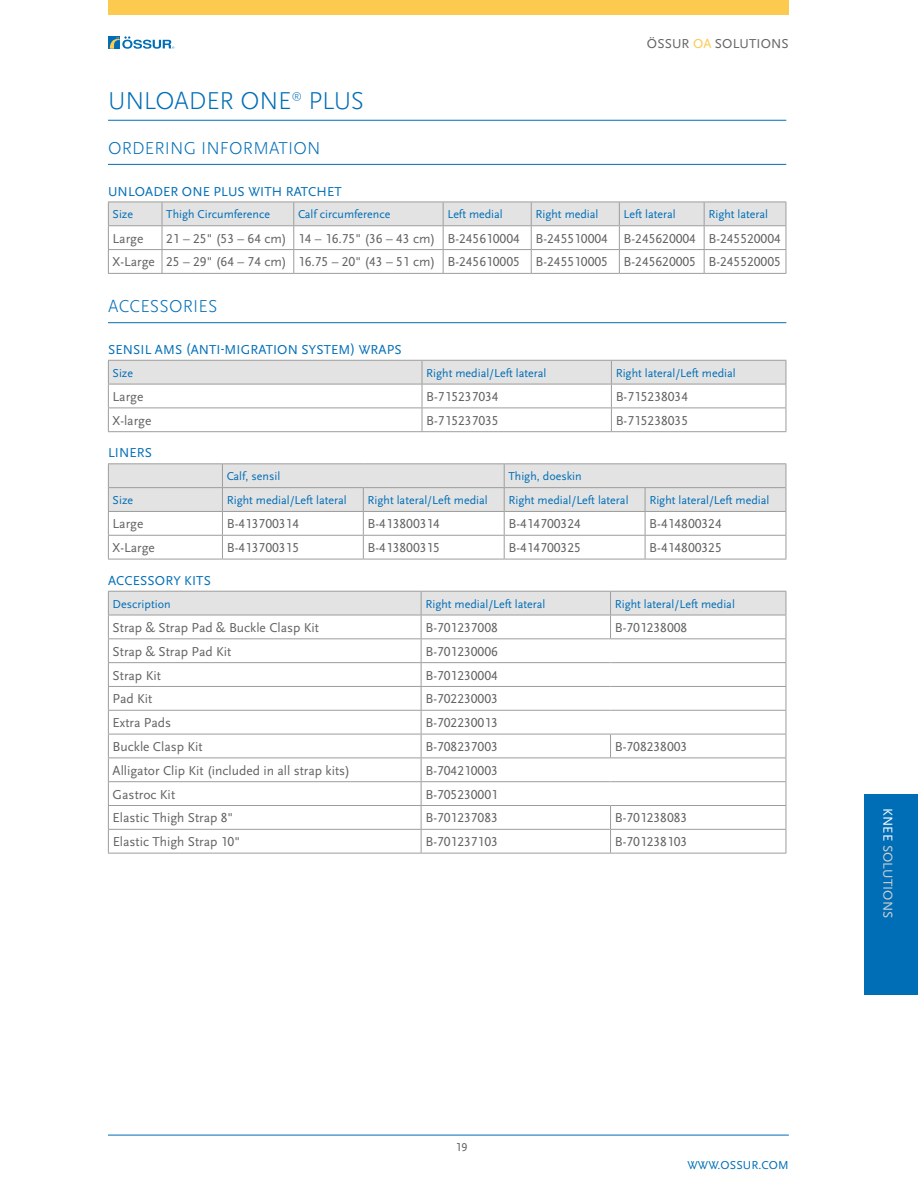
<style>
.page{position:relative;width:918px;height:1188px;background:#fff}
.page>*{position:absolute;margin:0;border:0;box-sizing:border-box;transform-origin:0 0}
.t1{font:300 25.5px "Scala Sans OT";letter-spacing:-.015em;color:#006eb7}
.t2{font:300 18px "Scala Sans OT";letter-spacing:.01em;color:#006eb7}
.t3{font:13.5px/23.9px "Scala Sans OT";color:#646363;text-align:right}
.t4{font:13.5px "Scala Sans OT";letter-spacing:.01em;color:#006eb7}
.t5{font:13.5px "Scala Sans OT";letter-spacing:.01em;color:#d0d0d0}
.t6{font:12px "Scala Sans OT";color:#006eb7}
.t7{font:12px "Scala Sans OT";color:#646363}
.t8{font:300 10.5px "Scala Sans OT";color:#006eb7}
.s1{color:#fdca50}
.s2{color:#fff}
</style>
<div class="page">
<hr style="left:108px;top:1135px;width:681px;height:1px;background:#006eb7">
<svg style="left:108px;top:36px;width:12px;height:13px"></svg>
<svg style="left:110px;top:36px;width:64px;height:13px"></svg>
<div style="left:108px;top:0;width:681px;height:15px;background:#fdca50"></div>
<div style="left:864px;top:795px;width:54px;height:200px;background:#006eb7"></div>
<hr style="left:108px;top:120px;width:678px;height:1px;background:#006eb7">
<hr style="left:108px;top:164px;width:678px;height:1px;background:#006eb7">
<hr style="left:108px;top:322px;width:678px;height:1px;background:#006eb7">
<hr style="left:108px;top:273px;width:54px;height:1px;background:#9d9d9c">
<hr style="left:162px;top:273px;width:132px;height:1px;background:#9d9d9c">
<hr style="left:294px;top:273px;width:149px;height:1px;background:#9d9d9c">
<hr style="left:443px;top:273px;width:88px;height:1px;background:#9d9d9c">
<hr style="left:531px;top:273px;width:88px;height:1px;background:#9d9d9c">
<hr style="left:619px;top:273px;width:85px;height:1px;background:#9d9d9c">
<hr style="left:704px;top:273px;width:82px;height:1px;background:#9d9d9c">
<svg style="left:108px;top:202px;width:679px;height:71px"></svg>
<hr style="left:108px;top:202px;width:54px;height:1px;background:#9d9d9c">
<hr style="left:162px;top:202px;width:132px;height:1px;background:#9d9d9c">
<hr style="left:294px;top:202px;width:149px;height:1px;background:#9d9d9c">
<hr style="left:443px;top:202px;width:88px;height:1px;background:#9d9d9c">
<hr style="left:531px;top:202px;width:88px;height:1px;background:#9d9d9c">
<hr style="left:619px;top:202px;width:85px;height:1px;background:#9d9d9c">
<hr style="left:704px;top:202px;width:82px;height:1px;background:#9d9d9c">
<hr style="left:108px;top:225px;width:54px;height:1px;background:#9d9d9c">
<hr style="left:162px;top:225px;width:132px;height:1px;background:#9d9d9c">
<hr style="left:294px;top:225px;width:149px;height:1px;background:#9d9d9c">
<hr style="left:443px;top:225px;width:88px;height:1px;background:#9d9d9c">
<hr style="left:531px;top:225px;width:88px;height:1px;background:#9d9d9c">
<hr style="left:619px;top:225px;width:85px;height:1px;background:#9d9d9c">
<hr style="left:704px;top:225px;width:82px;height:1px;background:#9d9d9c">
<hr style="left:108px;top:431px;width:314px;height:1px;background:#9d9d9c">
<hr style="left:422px;top:431px;width:189px;height:1px;background:#9d9d9c">
<hr style="left:611px;top:431px;width:175px;height:1px;background:#9d9d9c">
<svg style="left:108px;top:360px;width:679px;height:71px"></svg>
<hr style="left:422px;top:360px;width:189px;height:1px;background:#9d9d9c">
<hr style="left:611px;top:360px;width:175px;height:1px;background:#9d9d9c">
<hr style="left:422px;top:384px;width:189px;height:1px;background:#9d9d9c">
<hr style="left:611px;top:384px;width:175px;height:1px;background:#9d9d9c">
<hr style="left:108px;top:559px;width:114px;height:1px;background:#9d9d9c">
<hr style="left:222px;top:559px;width:141px;height:1px;background:#9d9d9c">
<hr style="left:363px;top:559px;width:141px;height:1px;background:#9d9d9c">
<hr style="left:504px;top:559px;width:141px;height:1px;background:#9d9d9c">
<hr style="left:645px;top:559px;width:141px;height:1px;background:#9d9d9c">
<hr style="left:108px;top:463px;width:114px;height:1px;background:#9d9d9c">
<hr style="left:222px;top:463px;width:141px;height:1px;background:#9d9d9c">
<hr style="left:363px;top:463px;width:141px;height:1px;background:#9d9d9c">
<hr style="left:504px;top:463px;width:141px;height:1px;background:#9d9d9c">
<hr style="left:645px;top:463px;width:141px;height:1px;background:#9d9d9c">
<svg style="left:108px;top:464px;width:679px;height:95px"></svg>
<hr style="left:109px;top:487px;width:113px;height:1px;background:#9d9d9c">
<hr style="left:222px;top:487px;width:141px;height:1px;background:#9d9d9c">
<hr style="left:363px;top:487px;width:141px;height:1px;background:#9d9d9c">
<hr style="left:504px;top:487px;width:141px;height:1px;background:#9d9d9c">
<hr style="left:645px;top:487px;width:141px;height:1px;background:#9d9d9c">
<hr style="left:108px;top:511px;width:114px;height:1px;background:#9d9d9c">
<hr style="left:222px;top:511px;width:141px;height:1px;background:#9d9d9c">
<hr style="left:363px;top:511px;width:141px;height:1px;background:#9d9d9c">
<hr style="left:504px;top:511px;width:141px;height:1px;background:#9d9d9c">
<hr style="left:645px;top:511px;width:141px;height:1px;background:#9d9d9c">
<hr style="left:108px;top:853px;width:313px;height:1px;background:#9d9d9c">
<hr style="left:421px;top:853px;width:190px;height:1px;background:#9d9d9c">
<hr style="left:611px;top:853px;width:175px;height:1px;background:#9d9d9c">
<svg style="left:108px;top:591px;width:679px;height:262px"></svg>
<hr style="left:108px;top:615px;width:313px;height:1px;background:#9d9d9c">
<hr style="left:421px;top:615px;width:190px;height:1px;background:#9d9d9c">
<hr style="left:611px;top:615px;width:175px;height:1px;background:#9d9d9c">
<p class="t3" style="left:647px;top:31px;width:143px">ÖSSUR <span class="s1">OA</span> SOLUTIONS</p>
<h1 class="t1" style="left:108px;top:87px;width:185px">UNLOADER ONE</h1>
<p class="t8" style="left:292px;top:90px;width:12px">®</p>
<h1 class="t1" style="left:308px;top:87px;width:57px">PLUS</h1>
<h2 class="t2" style="left:108px;top:138px;width:214px">ORDERING INFORMATION</h2>
<p class="t4" style="left:108px;top:184px;width:235px">UNLOADER ONE PLUS WITH RATCHET</p>
<p class="t6" style="left:113px;top:208px;width:22px">Size</p>
<p class="t6" style="left:166px;top:208px;width:105px">Thigh Circumference</p>
<p class="t6" style="left:298px;top:208px;width:94px">Calf circumference</p>
<p class="t6" style="left:447px;top:208px;width:57px">Left medial</p>
<p class="t6" style="left:536px;top:208px;width:64px">Right medial</p>
<p class="t6" style="left:624px;top:208px;width:54px">Left lateral</p>
<p class="t6" style="left:708px;top:208px;width:61px">Right lateral</p>
<p class="t3" style="left:113px;top:227px;width:32px">Large</p>
<p class="t3" style="left:113px;top:227px;width:670px">21 – 25" (53 – 64 cm) 14 – 16.75" (36 – 43 cm) B-245610004 B-245510004 B-245620004 B-245520004<br>X-Large 25 – 29" (64 – 74 cm) 16.75 – 20" (43 – 51 cm) B-245610005 B-245510005 B-245620005 B-245520005</p>
<h2 class="t2" style="left:108px;top:296px;width:111px">ACCESSORIES</h2>
<p class="t4" style="left:108px;top:342px;width:295px">SENSIL AMS (ANTI-MIGRATION SYSTEM) WRAPS</p>
<p class="t6" style="left:113px;top:366px;width:22px">Size</p>
<p class="t6" style="left:426px;top:366px;width:122px">Right medial/Left lateral</p>
<p class="t6" style="left:616px;top:366px;width:122px">Right lateral/Left medial</p>
<p class="t3" style="left:113px;top:385px;width:32px">Large</p>
<p class="t3" style="left:426px;top:385px;width:74px">B-715237034</p>
<p class="t3" style="left:616px;top:385px;width:74px">B-715238034</p>
<p class="t3" style="left:113px;top:409px;width:40px">X-large</p>
<p class="t3" style="left:426px;top:409px;width:74px">B-715237035</p>
<p class="t3" style="left:616px;top:409px;width:74px">B-715238035</p>
<p class="t4" style="left:108px;top:446px;width:46px">LINERS</p>
<p class="t6" style="left:227px;top:470px;width:55px">Calf, sensil</p>
<p class="t6" style="left:508px;top:470px;width:75px">Thigh, doeskin</p>
<p class="t6" style="left:113px;top:494px;width:22px">Size</p>
<p class="t6" style="left:227px;top:494px;width:122px">Right medial/Left lateral</p>
<p class="t6" style="left:368px;top:494px;width:122px">Right lateral/Left medial</p>
<p class="t6" style="left:508px;top:494px;width:122px">Right medial/Left lateral</p>
<p class="t6" style="left:649px;top:494px;width:122px">Right lateral/Left medial</p>
<p class="t3" style="left:113px;top:512px;width:32px">Large</p>
<p class="t3" style="left:227px;top:512px;width:74px">B-413700314</p>
<p class="t3" style="left:368px;top:512px;width:74px">B-413800314</p>
<p class="t3" style="left:508px;top:512px;width:74px">B-414700324</p>
<p class="t3" style="left:649px;top:512px;width:74px">B-414800324</p>
<p class="t3" style="left:113px;top:536px;width:44px">X-Large</p>
<p class="t3" style="left:227px;top:536px;width:74px">B-413700315</p>
<p class="t3" style="left:368px;top:536px;width:74px">B-413800315</p>
<p class="t3" style="left:508px;top:536px;width:74px">B-414700325</p>
<p class="t3" style="left:649px;top:536px;width:74px">B-414800325</p>
<p class="t4" style="left:108px;top:573px;width:104px">ACCESSORY KITS</p>
<p class="t6" style="left:113px;top:597px;width:59px">Description</p>
<p class="t6" style="left:425px;top:597px;width:122px">Right medial/Left lateral</p>
<p class="t6" style="left:615px;top:597px;width:122px">Right lateral/Left medial</p>
<p class="t3" style="left:113px;top:616px;width:208px">Strap &amp; Strap Pad &amp; Buckle Clasp Kit</p>
<p class="t3" style="left:425px;top:616px;width:74px">B-701237008</p>
<p class="t3" style="left:615px;top:616px;width:74px">B-701238008</p>
<p class="t3" style="left:113px;top:640px;width:120px">Strap &amp; Strap Pad Kit</p>
<p class="t3" style="left:425px;top:640px;width:74px">B-701230006</p>
<p class="t3" style="left:113px;top:663px;width:50px">Strap Kit</p>
<p class="t3" style="left:425px;top:663px;width:74px">B-701230004</p>
<p class="t3" style="left:113px;top:687px;width:41px">Pad Kit</p>
<p class="t3" style="left:425px;top:687px;width:74px">B-702230003</p>
<p class="t3" style="left:113px;top:711px;width:60px">Extra Pads</p>
<p class="t3" style="left:425px;top:711px;width:74px">B-702230013</p>
<p class="t3" style="left:113px;top:735px;width:92px">Buckle Clasp Kit</p>
<p class="t3" style="left:425px;top:735px;width:74px">B-708237003</p>
<p class="t3" style="left:615px;top:735px;width:74px">B-708238003</p>
<p class="t3" style="left:113px;top:759px;width:239px">Alligator Clip Kit (included in all strap kits)</p>
<p class="t3" style="left:425px;top:759px;width:74px">B-704210003</p>
<p class="t3" style="left:113px;top:783px;width:64px">Gastroc Kit</p>
<p class="t3" style="left:425px;top:783px;width:74px">B-705230001</p>
<p class="t3" style="left:113px;top:806px;width:122px">Elastic Thigh Strap 8"</p>
<p class="t3" style="left:425px;top:806px;width:74px">B-701237083</p>
<p class="t3" style="left:615px;top:806px;width:74px">B-701238083</p>
<p class="t3" style="left:113px;top:830px;width:129px">Elastic Thigh Strap 10"</p>
<p class="t3" style="left:425px;top:830px;width:74px">B-701237103</p>
<p class="t3" style="left:615px;top:830px;width:74px">B-701238103</p>
<p class="t7" style="left:455px;top:1141px;width:13px">19</p>
<p class="t6" style="left:687px;top:1158px;width:103px">WWW.OSSUR.COM</p>
<p class="t5" style="left:895px;top:808px;width:112px;rotate:90deg"><span class="s2">KNEE</span> SOLUTIONS</p>
</div>
